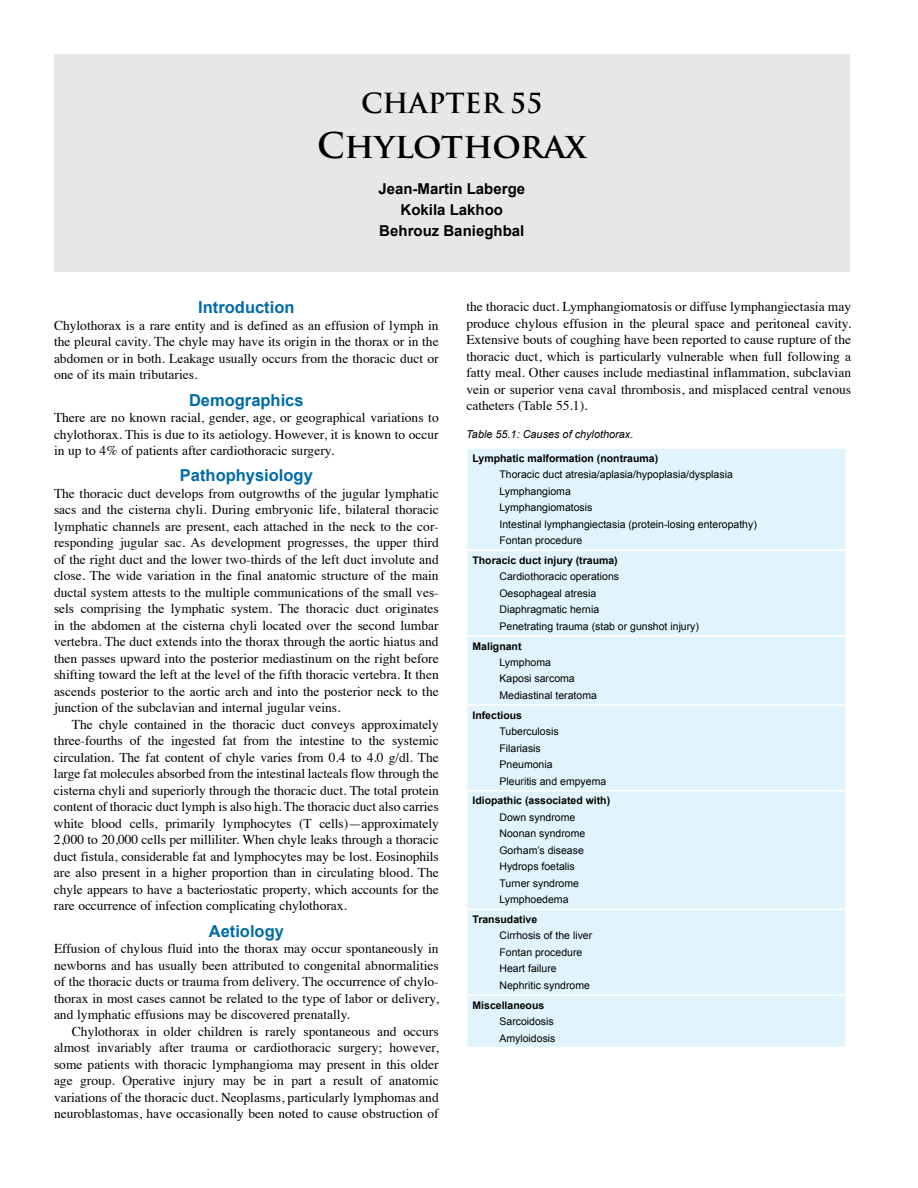
<style>
.page{position:relative;width:918px;height:1188px;background:#fff}
.page>*{position:absolute;margin:0;border:0;box-sizing:border-box;transform-origin:0 0}
.t1{font:700 34.5px "Trajan Pro";letter-spacing:-.005em;color:#000}
.t2{font:700 27px "Trajan Pro";color:#000}
.t3{font:700 16.5px "Arial";color:#006ca7}
.t4{font:700 15px/21px "Arial";color:#000;text-align:center}
.t5{font:13.5px/16.5px "Times";color:#000;text-align:justify}
.t6{font:italic 10.8px "Arial";color:#000}
.t7{font:10.5px/16.5px "Arial";color:#000}
.t8{font:700 10.5px "Arial";color:#000}
</style>
<div class="page">
<div style="left:54px;top:54px;width:796px;height:217px;background:#e6e7e8"></div>
<div style="left:467px;top:449px;width:378px;height:598px;background:#e1f4fd"></div>
<hr style="left:466px;top:550px;width:381px;height:1px;background:#fff">
<hr style="left:466px;top:635px;width:381px;height:2px;background:#fff">
<hr style="left:466px;top:704px;width:381px;height:2px;background:#fff">
<hr style="left:466px;top:790px;width:381px;height:1px;background:#fff">
<hr style="left:466px;top:909px;width:381px;height:1px;background:#fff">
<hr style="left:466px;top:994px;width:381px;height:2px;background:#fff">
<h2 class="t2" style="left:361px;top:87px;width:183px">CHAPTER 55</h2>
<h1 class="t1" style="left:317px;top:124px;width:271px">Chylothorax</h1>
<p class="t4" style="left:378px;top:178px;width:148px">Jean-Martin Laberge<br>Kokila Lakhoo<br>Behrouz Banieghbal</p>
<p class="t3" style="left:198px;top:296px;width:98px">Introduction</p>
<p class="t5" style="left:54px;top:316px;width:386px">Chylothorax is a rare entity and is defined as an effusion of lymph in the pleural cavity. The chyle may have its origin in the thorax or in the abdomen or in both. Leakage usually occurs from the thoracic duct or one of its main tributaries.</p>
<p class="t3" style="left:189px;top:389px;width:116px">Demographics</p>
<p class="t5" style="left:54px;top:408px;width:386px">There are no known racial, gender, age, or geographical variations to chylothorax. This is due to its aetiology. However, it is known to occur in up to 4% of patients after cardiothoracic surgery.</p>
<p class="t3" style="left:180px;top:465px;width:134px">Pathophysiology</p>
<p class="t5" style="left:54px;top:484px;width:386px">The thoracic duct develops from outgrowths of the jugular lymphatic sacs and the cisterna chyli. During embryonic life, bilateral thoracic lymphatic channels are present, each attached in the neck to the cor&shy;responding jugular sac. As development progresses, the upper third of the right duct and the lower two-thirds of the left duct involute and close. The wide variation in the final anatomic structure of the main ductal system attests to the multiple communications of the small ves&shy;sels comprising the lymphatic system. The thoracic duct originates in the abdomen at the cisterna chyli located over the second lumbar vertebra. The duct extends into the thorax through the aortic hiatus and then passes upward into the posterior mediastinum on the right before shifting toward the left at the level of the fifth thoracic vertebra. It then ascends posterior to the aortic arch and into the posterior neck to the junction of the subclavian and internal jugular veins.</p>
<p class="t5" style="left:54px;top:715px;width:386px;text-indent:18px">The chyle contained in the thoracic duct conveys approximately three-fourths of the ingested fat from the intestine to the systemic circulation. The fat content of chyle varies from 0.4 to 4.0 g/dl. The large fat molecules absorbed from the intestinal lacteals flow through the cisterna chyli and superiorly through the thoracic duct. The total protein content of thoracic duct lymph is also high. The thoracic duct also carries white blood cells, primarily lymphocytes (T cells)—approximately 2,000 to 20,000 cells per milliliter. When chyle leaks through a thoracic duct fistula, considerable fat and lymphocytes may be lost. Eosinophils are also present in a higher proportion than in circulating blood. The chyle appears to have a bacteriostatic property, which accounts for the rare occurrence of infection complicating chylothorax.</p>
<p class="t3" style="left:209px;top:920px;width:77px">Aetiology</p>
<p class="t5" style="left:54px;top:939px;width:386px">Effusion of chylous fluid into the thorax may occur spontaneously in newborns and has usually been attributed to congenital abnormalities of the thoracic ducts or trauma from delivery. The occurrence of chylo&shy;thorax in most cases cannot be related to the type of labor or delivery, and lymphatic effusions may be discovered prenatally.</p>
<p class="t5" style="left:54px;top:1022px;width:386px;text-indent:18px">Chylothorax in older children is rarely spontaneous and occurs almost invariably after trauma or cardiothoracic surgery; however, some patients with thoracic lymphangioma may present in this older age group. Operative injury may be in part a result of anatomic variations of the thoracic duct. Neoplasms, particularly lymphomas and neuroblastomas, have occasionally been noted to cause obstruction of</p>
<p class="t5" style="left:466px;top:297px;width:386px">the thoracic duct. Lymphangiomatosis or diffuse lymphangiectasia may produce chylous effusion in the pleural space and peritoneal cavity.<br>Extensive bouts of coughing have been reported to cause rupture of the thoracic duct, which is particularly vulnerable when full following a fatty meal. Other causes include mediastinal inflammation, subclavian vein or superior vena caval thrombosis, and misplaced central venous catheters (Table 55.1).</p>
<p class="t6" style="left:466px;top:427px;width:169px">Table 55.1: Causes of chylothorax.</p>
<p class="t8" style="left:472px;top:451px;width:187px">Lymphatic malformation (nontrauma)</p>
<p class="t7" style="left:499px;top:466px;width:259px">Thoracic duct atresia/aplasia/hypoplasia/dysplasia Lymphangioma<br>Lymphangiomatosis<br>Intestinal lymphangiectasia (protein-losing enteropathy)<br>Fontan procedure</p>
<p class="t8" style="left:472px;top:553px;width:147px">Thoracic duct injury (trauma)</p>
<p class="t7" style="left:499px;top:569px;width:201px">Cardiothoracic operations<br>Oesophageal atresia<br>Diaphragmatic hernia<br>Penetrating trauma (stab or gunshot injury)</p>
<p class="t8" style="left:472px;top:639px;width:51px">Malignant</p>
<p class="t7" style="left:499px;top:654px;width:99px">Lymphoma<br>Kaposi sarcoma<br>Mediastinal teratoma</p>
<p class="t8" style="left:472px;top:708px;width:51px">Infectious</p>
<p class="t7" style="left:499px;top:723px;width:108px">Tuberculosis<br>Filariasis<br>Pneumonia<br>Pleuritis and empyema</p>
<p class="t8" style="left:472px;top:794px;width:139px">Idiopathic (associated with)</p>
<p class="t7" style="left:499px;top:809px;width:87px">Down syndrome<br>Noonan syndrome<br>Gorham’s disease<br>Hydrops foetalis<br>Turner syndrome<br>Lymphoedema</p>
<p class="t8" style="left:472px;top:912px;width:66px">Transudative</p>
<p class="t7" style="left:499px;top:928px;width:94px">Cirrhosis of the liver<br>Fontan procedure<br>Heart failure<br>Nephritic syndrome</p>
<p class="t8" style="left:472px;top:998px;width:73px">Miscellaneous</p>
<p class="t7" style="left:499px;top:1013px;width:58px">Sarcoidosis<br>Amyloidosis</p>
</div>
